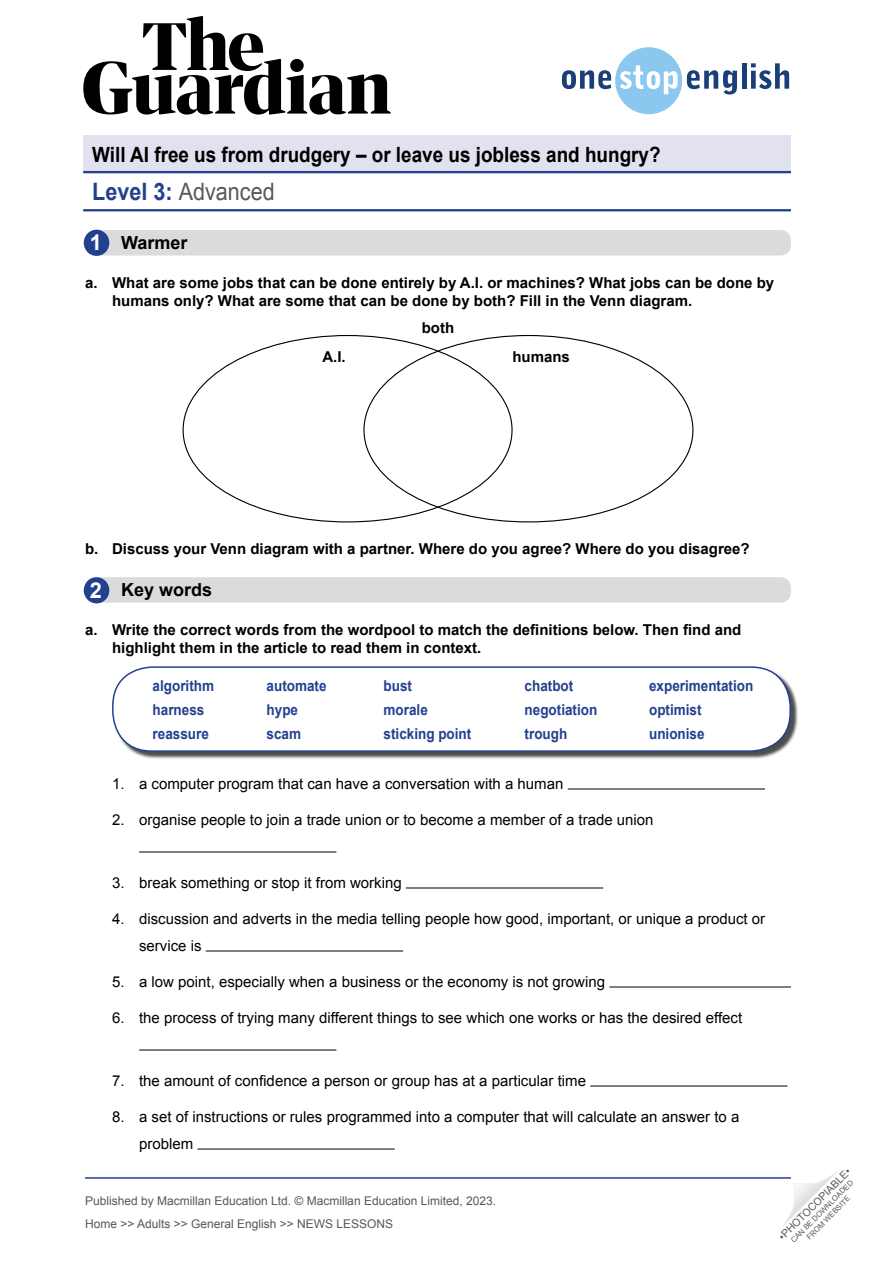
<style>
.page{position:relative;width:893px;height:1263px;background:#fff}
.page>*{position:absolute;margin:0;border:0;box-sizing:border-box;transform-origin:0 0}
.t1{font:24px "Arial";color:#58585a;scale:.9 1}
.WS__Exercise_title{font:700 21.9px "Arial";color:#fff}
.t2{font:700 21px "Arial";color:#000;scale:.9 1}
.WS__Exercise_title-2{font:700 18px "Arial";color:#000}
.t3{font:15px/27px "Arial";color:#000}
.WS__Body_-_rubric_al{font:700 15px/18px "Arial";color:#000}
.TN__Body_text{font:700 15px "Arial";color:#23408f;scale:.9 1}
.t4{font:12px/23px "Arial";color:#575756}
.t5{font:10.5px "Arial";color:#575756}
.t6{font:7.5px/9px "Arial";color:#575756;text-align:center}
.s1{font-weight:700;color:#23408f}
</style>
<div class="page">
<svg style="left:783px;top:1171px;width:55px;height:55px"></svg>
<svg style="left:83px;top:16px;width:308px;height:99px"></svg>
<svg style="left:562px;top:47px;width:175px;height:67px"></svg>
<hr style="left:742px;top:63px;width:4px;height:26px;background:#1a3e78">
<svg style="left:751px;top:63px;width:38px;height:26px"></svg>
<hr style="left:85px;top:1177px;width:706px;height:2px;background:#23408f">
<div style="left:83px;top:136px;width:708px;height:37px;background:#e1e1ef"></div>
<hr style="left:83px;top:171px;width:708px;height:2px;background:#23408f">
<hr style="left:83px;top:209px;width:708px;height:2px;background:#23408f">
<div style="left:85px;top:230px;width:706px;height:26px;background:#dadbdc;border-radius:10px"></div>
<div style="left:84px;top:230px;width:25px;height:26px;background:#23408f;border-radius:50%"></div>
<div style="left:85px;top:577px;width:706px;height:26px;background:#dadbdc;border-radius:10px"></div>
<div style="left:84px;top:577px;width:25px;height:26px;background:#23408f;border-radius:50%"></div>
<div style="left:114px;top:668px;width:684px;height:91px;background:#000;opacity:.7"></div>
<div style="left:113px;top:667px;width:677px;height:84px;background:#fff;border-radius:39px"></div>
<div style="left:112px;top:666px;width:679px;height:86px;border:2px solid #23408f;border-radius:39px"></div>
<hr style="left:568px;top:789px;width:197px;height:1px;background:#000">
<hr style="left:139px;top:852px;width:197px;height:1px;background:#000">
<hr style="left:406px;top:888px;width:197px;height:1px;background:#000">
<hr style="left:206px;top:951px;width:197px;height:1px;background:#000">
<hr style="left:609px;top:987px;width:182px;height:1px;background:#000">
<hr style="left:139px;top:1050px;width:197px;height:1px;background:#000">
<hr style="left:590px;top:1086px;width:197px;height:1px;background:#000">
<hr style="left:197px;top:1149px;width:198px;height:1px;background:#000">
<h3 class="t2" style="left:92px;top:141px;width:633px">Will AI free us from drudgery – or leave us jobless and hungry?</h3>
<h1 class="t1" style="left:92px;top:176px;width:204px"><span class="s1">Level 3:</span> Advanced</h1>
<p class="WS__Exercise_title" style="left:90px;top:228px;width:14px">1</p>
<p class="WS__Exercise_title-2" style="left:121px;top:231px;width:68px">Warmer</p>
<p class="WS__Body_-_rubric_al" style="left:112px;top:274px;width:664px;text-indent:-27px">a. What are some jobs that can be done entirely by A.I. or machines? What jobs can be done by humans only? What are some that can be done by both? Fill in the Venn diagram.</p>
<p class="WS__Body_-_rubric_al" style="left:322px;top:348px;width:25px">A.I.</p>
<p class="WS__Body_-_rubric_al" style="left:422px;top:320px;width:34px">both</p>
<p class="WS__Body_-_rubric_al" style="left:512px;top:348px;width:59px">humans</p>
<p class="WS__Body_-_rubric_al" style="left:85px;top:540px;width:666px">b. Discuss your Venn diagram with a partner. Where do you agree? Where do you disagree?</p>
<p class="WS__Exercise_title-2" style="left:121px;top:578px;width:93px">Key words</p>
<p class="WS__Body_-_rubric_al" style="left:112px;top:621px;width:631px;text-indent:-27px">a. Write the correct words from the wordpool to match the definitions below. Then find and highlight them in the article to read them in context.</p>
<p class="TN__Body_text" style="left:153px;top:675px;width:70px">algorithm</p>
<p class="TN__Body_text" style="left:267px;top:675px;width:68px">automate</p>
<p class="TN__Body_text" style="left:384px;top:675px;width:33px">bust</p>
<p class="TN__Body_text" style="left:525px;top:675px;width:56px">chatbot</p>
<p class="TN__Body_text" style="left:649px;top:675px;width:117px">experimentation</p>
<p class="TN__Body_text" style="left:153px;top:699px;width:59px">harness</p>
<p class="TN__Body_text" style="left:267px;top:699px;width:37px">hype</p>
<p class="TN__Body_text" style="left:384px;top:699px;width:51px">morale</p>
<p class="TN__Body_text" style="left:525px;top:699px;width:82px">negotiation</p>
<p class="TN__Body_text" style="left:649px;top:699px;width:60px">optimist</p>
<p class="TN__Body_text" style="left:153px;top:723px;width:64px">reassure</p>
<p class="TN__Body_text" style="left:267px;top:723px;width:40px">scam</p>
<p class="TN__Body_text" style="left:384px;top:723px;width:99px">sticking point</p>
<p class="TN__Body_text" style="left:525px;top:723px;width:49px">trough</p>
<p class="TN__Body_text" style="left:649px;top:723px;width:63px">unionise</p>
<p class="t3" style="left:112px;top:771px;width:453px">1. a computer program that can have a conversation with a human</p>
<p class="t3" style="left:112px;top:807px;width:543px">2. organise people to join a trade union or to become a member of a trade union</p>
<p class="WS__Exercise_title" style="left:90px;top:575px;width:14px">2</p>
<p class="t3" style="left:112px;top:870px;width:291px">3. break something or stop it from working</p>
<p class="t3" style="left:139px;top:906px;width:628px;text-indent:-27px">4. discussion and adverts in the media telling people how good, important, or unique a product or service is</p>
<p class="t3" style="left:112px;top:969px;width:495px">5. a low point, especially when a business or the economy is not growing</p>
<p class="t3" style="left:112px;top:1005px;width:632px">6. the process of trying many different things to see which one works or has the desired effect</p>
<p class="t3" style="left:112px;top:1068px;width:475px">7. the amount of confidence a person or group has at a particular time</p>
<p class="t3" style="left:139px;top:1104px;width:602px;text-indent:-27px">8. a set of instructions or rules programmed into a computer that will calculate an answer to a problem</p>
<p class="t4" style="left:85px;top:1189px;width:413px">Published by Macmillan Education Ltd. © Macmillan Education Limited, 2023.<br>Home &gt;&gt; Adults &gt;&gt; General English &gt;&gt; NEWS LESSONS</p>
<p class="t5" style="left:776px;top:1233px;width:99px;rotate:-45deg">•PHOTOCOPIABLE•</p>
<p class="t6" style="left:789px;top:1238px;width:86px;rotate:-45deg">CAN BE DOWNLOADED<br>FROM WEBSITE</p>
</div>
